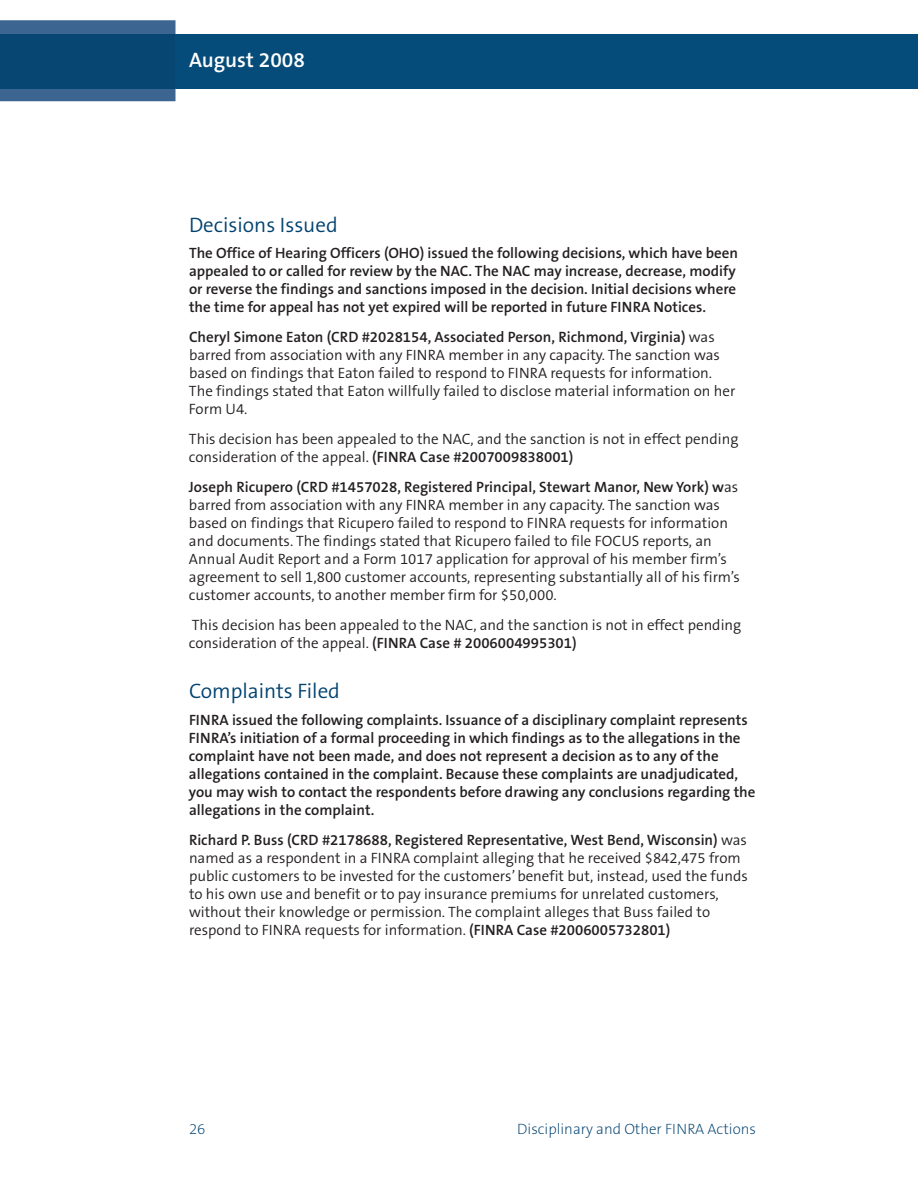
<style>
.page{position:relative;width:918px;height:1188px;background:#fff}
.page>*{position:absolute;margin:0;border:0;box-sizing:border-box;transform-origin:0 0}
.t1{font:300 21px "The Sans B4";color:#004270}
.t2{font:600 21px "The Sans B6";color:#fff}
.t3{font:300 15px/18px "The Sans B4";color:#231f20}
.t4{font:600 15px/18px "The Sans B6";color:#231f20}
.t5{font:200 15px "The Sans B2";color:#004270}
.s1{font-family:"The Sans B4";font-weight:300}
.s2{font-family:"The Sans B6";font-weight:600}
</style>
<div class="page">
<div style="left:176px;top:34px;width:742px;height:54px;background:#064c7a"></div>
<svg style="left:0;top:20px;width:176px;height:81px;background:#3c6691"></svg>
<div style="left:0;top:34px;width:176px;height:54px;background:#074573"></div>
<h1 class="t2" style="left:189px;top:49px;width:118px">August 2008</h1>
<h1 class="t1" style="left:189px;top:214px;width:150px">Decisions Issued</h1>
<p class="t4" style="left:189px;top:245px;width:550px">The Office of Hearing Officers (OHO) issued the following decisions, which have been appealed to or called for review by the NAC. The NAC may increase, decrease, modify or reverse the findings and sanctions imposed in the decision. Initial decisions where the time for appeal has not yet expired will be reported in future FINRA Notices.</p>
<p class="t4" style="left:189px;top:329px;width:527px">Cheryl Simone Eaton (CRD #2028154, Associated Person, Richmond, Virginia) <span class="s1">was</span></p>
<p class="t3" style="left:189px;top:347px;width:548px">barred from association with any FINRA member in any capacity. The sanction was based on findings that Eaton failed to respond to FINRA requests for information.<br>The findings stated that Eaton willfully failed to disclose material information on her Form U4.</p>
<p class="t3" style="left:189px;top:431px;width:551px">This decision has been appealed to the NAC, and the sanction is not in effect pending consideration of the appeal. <span class="s2">(FINRA Case #2007009838001)</span></p>
<p class="t4" style="left:189px;top:479px;width:551px">Joseph Ricupero (CRD #1457028, Registered Principal, Stewart Manor, New York) w<span class="s1">as</span></p>
<p class="t3" style="left:189px;top:497px;width:552px">barred from association with any FINRA member in any capacity. The sanction was based on findings that Ricupero failed to respond to FINRA requests for information and documents. The findings stated that Ricupero failed to file FOCUS reports, an Annual Audit Report and a Form 1017 application for approval of his member firm’s agreement to sell 1,800 customer accounts, representing substantially all of his firm’s customer accounts, to another member firm for $50,000.</p>
<p class="t3" style="left:189px;top:617px;width:554px">This decision has been appealed to the NAC, and the sanction is not in effect pending consideration of the appeal. <span class="s2">(FINRA Case # 2006004995301)</span></p>
<h1 class="t1" style="left:189px;top:680px;width:152px">Complaints Filed</h1>
<p class="t4" style="left:189px;top:711px;width:568px">FINRA issued the following complaints. Issuance of a disciplinary complaint represents FINRA’s initiation of a formal proceeding in which findings as to the allegations in the complaint have not been made, and does not represent a decision as to any of the allegations contained in the complaint. Because these complaints are unadjudicated, you may wish to contact the respondents before drawing any conclusions regarding the allegations in the complaint.</p>
<p class="t4" style="left:189px;top:831px;width:559px">Richard P. Buss (CRD #2178688, Registered Representative, West Bend, Wisconsin) <span class="s1">was</span></p>
<p class="t3" style="left:189px;top:849px;width:560px">named as a respondent in a FINRA complaint alleging that he received $842,475 from public customers to be invested for the customers’ benefit but, instead, used the funds to his own use and benefit or to pay insurance premiums for unrelated customers, without their knowledge or permission. The complaint alleges that Buss failed to respond to FINRA requests for information. <span class="s2">(FINRA Case #2006005732801)</span></p>
<p class="t5" style="left:189px;top:1121px;width:18px">26</p>
<p class="t5" style="left:517px;top:1121px;width:240px">Disciplinary and Other FINRA Actions</p>
</div>
